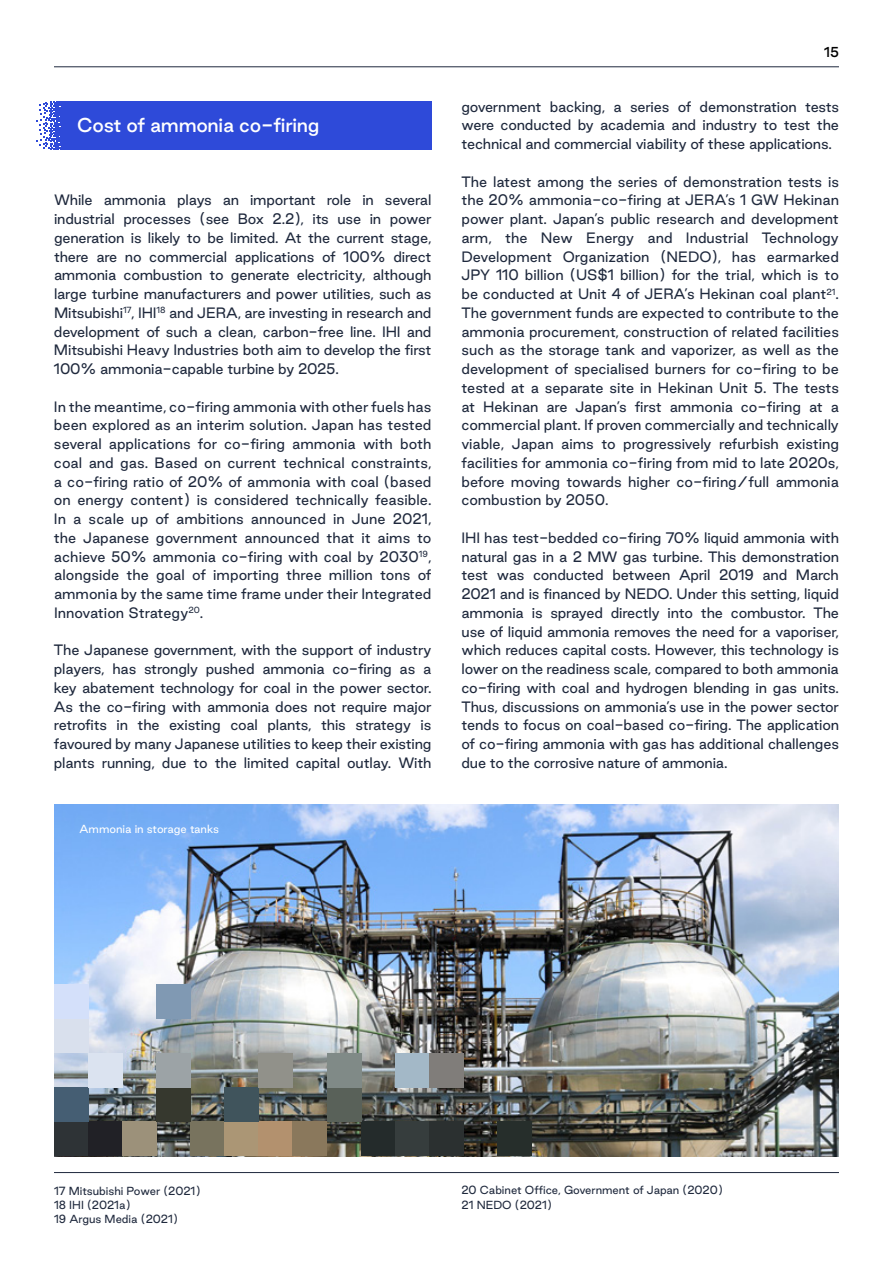
<style>
.page{position:relative;width:893px;height:1263px;background:#fff}
.page>*{position:absolute;margin:0;border:0;box-sizing:border-box;transform-origin:0 0}
.t1{font:500 18px "Good Sans";letter-spacing:-.01em;color:#fff}
.t2{font:13.5px/18.8px "Good Sans";letter-spacing:-.01em;color:#1f293d;text-align:justify}
.t3{font:500 12.75px "Good Sans";color:#000}
.t4{font:10.5px/14.2px "Good Sans";color:#1f293d}
.t5{font:10.5px "Good Sans";color:#fff}
</style>
<div class="page">
<hr style="left:54px;top:66px;width:785px;height:1px;background:#1f293d">
<hr style="left:54px;top:1172px;width:785px;height:1px;background:#1f293d">
<img style="left:54px;top:805px;width:785px;height:351px">
<div style="left:68px;top:101px;width:363px;height:49px;background:#2e4ad9"></div>
<div style="left:63px;top:101px;width:13px;height:49px;background:#2e4ad9"></div>
<svg style="left:37px;top:101px;width:26px;height:49px"></svg>
<div style="left:54px;top:1122px;width:34px;height:34px;background:#2e3336"></div>
<div style="left:88px;top:1122px;width:34px;height:34px;background:#212126"></div>
<div style="left:122px;top:1122px;width:34px;height:34px;background:#9c917a"></div>
<div style="left:190px;top:1122px;width:35px;height:34px;background:#78735e"></div>
<div style="left:225px;top:1122px;width:34px;height:34px;background:#ab9675"></div>
<div style="left:259px;top:1122px;width:34px;height:34px;background:#b3916e"></div>
<div style="left:293px;top:1122px;width:34px;height:34px;background:#8a785c"></div>
<div style="left:361px;top:1122px;width:34px;height:34px;background:#242b2b"></div>
<div style="left:395px;top:1122px;width:34px;height:34px;background:#363d3d"></div>
<div style="left:429px;top:1122px;width:34px;height:34px;background:#2b3030"></div>
<div style="left:498px;top:1122px;width:34px;height:34px;background:#262e2b"></div>
<div style="left:54px;top:1087px;width:34px;height:35px;background:#455e73"></div>
<div style="left:156px;top:1087px;width:34px;height:35px;background:#36382e"></div>
<div style="left:225px;top:1087px;width:34px;height:35px;background:#40545c"></div>
<div style="left:327px;top:1087px;width:34px;height:35px;background:#596159"></div>
<div style="left:88px;top:1053px;width:34px;height:34px;background:#dbe3f0"></div>
<div style="left:156px;top:1053px;width:34px;height:34px;background:#9ca3a6"></div>
<div style="left:259px;top:1053px;width:34px;height:34px;background:#91918a"></div>
<div style="left:327px;top:1053px;width:34px;height:34px;background:#808a87"></div>
<div style="left:395px;top:1053px;width:34px;height:34px;background:#a3b8c7"></div>
<div style="left:429px;top:1053px;width:34px;height:34px;background:#807d7a"></div>
<div style="left:54px;top:1019px;width:34px;height:34px;background:#d9e0ed"></div>
<div style="left:54px;top:984px;width:34px;height:35px;background:#d4e0fa"></div>
<div style="left:156px;top:984px;width:34px;height:35px;background:#8099b3"></div>
<h1 class="t1" style="left:77px;top:112px;width:244px">Cost of ammonia co-firing</h1>
<p class="t2" style="left:54px;top:190px;width:379px">While ammonia plays an important role in several industrial processes (see Box 2.2), its use in power generation is likely to be limited. At the current stage, there are no commercial applications of 100% direct ammonia combustion to generate electricity, although large turbine manufacturers and power utilities, such as Mitsubishi<sup>17</sup>, IHI<sup>18</sup> and JERA, are investing in research and development of such a clean, carbon-free line. IHI and Mitsubishi Heavy Industries both aim to develop the first 100% ammonia-capable turbine by 2025.</p>
<p class="t2" style="left:54px;top:397px;width:379px">In the meantime, co-firing ammonia with other fuels has been explored as an interim solution. Japan has tested several applications for co-firing ammonia with both coal and gas. Based on current technical constraints, a co-firing ratio of 20% of ammonia with coal (based on energy content) is considered technically feasible.<br>In a scale up of ambitions announced in June 2021, the Japanese government announced that it aims to achieve 50% ammonia co-firing with coal by 2030<sup>19</sup>, alongside the goal of importing three million tons of ammonia by the same time frame under their Integrated Innovation Strategy<sup>20</sup>.</p>
<p class="t2" style="left:54px;top:640px;width:379px">The Japanese government, with the support of industry players, has strongly pushed ammonia co-firing as a key abatement technology for coal in the power sector.<br>As the co-firing with ammonia does not require major retrofits in the existing coal plants, this strategy is favoured by many Japanese utilities to keep their existing plants running, due to the limited capital outlay. With</p>
<p class="t5" style="left:80px;top:822px;width:141px">Ammonia in storage tanks</p>
<p class="t3" style="left:824px;top:42px;width:16px">15</p>
<p class="t2" style="left:461px;top:97px;width:379px">government backing, a series of demonstration tests were conducted by academia and industry to test the technical and commercial viability of these applications.</p>
<p class="t2" style="left:461px;top:172px;width:379px">The latest among the series of demonstration tests is the 20% ammonia-co-firing at JERA’s 1 GW Hekinan power plant. Japan’s public research and development arm, the New Energy and Industrial Technology Development Organization (NEDO), has earmarked JPY 110 billion (US$1 billion) for the trial, which is to be conducted at Unit 4 of JERA’s Hekinan coal plant<sup>21</sup>.<br>The government funds are expected to contribute to the ammonia procurement, construction of related facilities such as the storage tank and vaporizer, as well as the development of specialised burners for co-firing to be tested at a separate site in Hekinan Unit 5. The tests at Hekinan are Japan’s first ammonia co-firing at a commercial plant. If proven commercially and technically viable, Japan aims to progressively refurbish existing facilities for ammonia co-firing from mid to late 2020s, before moving towards higher co-firing/full ammonia combustion by 2050.</p>
<p class="t2" style="left:461px;top:528px;width:379px">IHI has test-bedded co-firing 70% liquid ammonia with natural gas in a 2 MW gas turbine. This demonstration test was conducted between April 2019 and March 2021 and is financed by NEDO. Under this setting, liquid ammonia is sprayed directly into the combustor. The use of liquid ammonia removes the need for a vaporiser, which reduces capital costs. However, this technology is lower on the readiness scale, compared to both ammonia co-firing with coal and hydrogen blending in gas units.<br>Thus, discussions on ammonia’s use in the power sector tends to focus on coal-based co-firing. The application of co-firing ammonia with gas has additional challenges due to the corrosive nature of ammonia.</p>
<p class="t4" style="left:54px;top:1183px;width:148px">17 Mitsubishi Power (2021)<br>18 IHI (2021a)<br>19 Argus Media (2021)</p>
<p class="t4" style="left:461px;top:1183px;width:263px">20 Cabinet Office, Government of Japan (2020)<br>21 NEDO (2021)</p>
</div>
